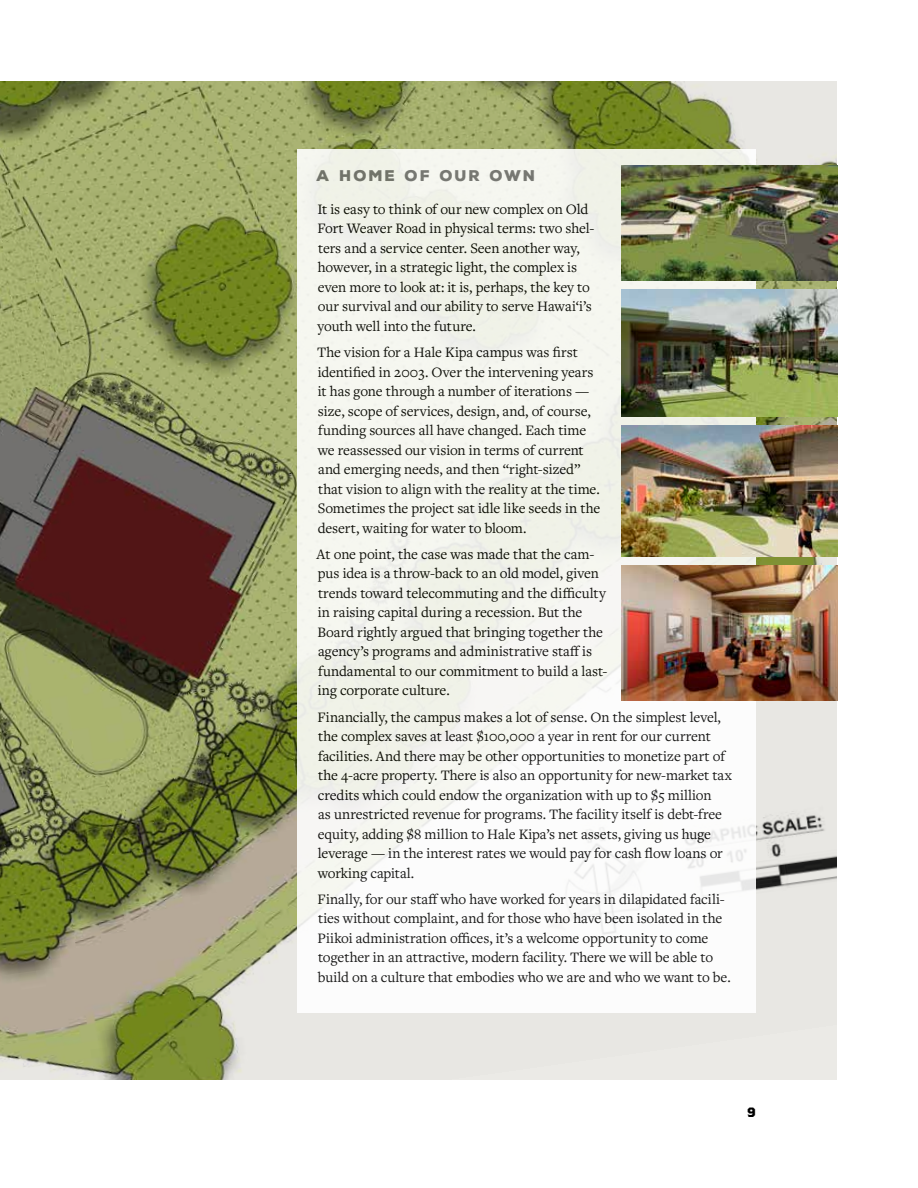
<style>
.page{position:relative;width:918px;height:1188px;background:#fff}
.page>*{position:absolute;margin:0;border:0;box-sizing:border-box;transform-origin:0 0}
.t1{font:15px/19.5px "Freight Text Pro";letter-spacing:-.005em;color:#000}
.t2{font:900 15px "Nexa Rust Sans";letter-spacing:.13em;color:#727273}
.t3{font:700 13.5px "Brothers";color:#000}
</style>
<div class="page">
<img style="left:0;top:81px;width:837px;height:999px">
<div style="left:297px;top:149px;width:458px;height:863px;background:#f6f7f0"></div>
<img style="left:622px;top:166px;width:216px;height:114px">
<img style="left:622px;top:289px;width:216px;height:128px">
<img style="left:622px;top:426px;width:216px;height:130px">
<img style="left:622px;top:565px;width:216px;height:135px">
<p class="t2" style="left:317px;top:165px;width:220px">A HOME OF OUR OWN</p>
<p class="t1" style="left:317px;top:199px;width:279px">It is easy to think of our new complex on Old Fort Weaver Road in physical terms: two shel&shy;ters and a service center. Seen another way, however, in a strategic light, the complex is even more to look at: it is, perhaps, the key to our survival and our ability to serve Hawai‘i’s youth well into the future.</p>
<p class="t1" style="left:317px;top:342px;width:285px">The vision for a Hale Kipa campus was first identified in 2003. Over the intervening years it has gone through a number of iterations — size, scope of services, design, and, of course, funding sources all have changed. Each time we reassessed our vision in terms of current and emerging needs, and then “right-sized” that vision to align with the reality at the time.<br>Sometimes the project sat idle like seeds in the desert, waiting for water to bloom.</p>
<p class="t1" style="left:317px;top:544px;width:292px">At one point, the case was made that the cam&shy;pus idea is a throw-back to an old model, given trends toward telecommuting and the difficulty in raising capital during a recession. But the Board rightly argued that bringing together the agency’s programs and administrative staff is fundamental to our commitment to build a last&shy;ing corporate culture.</p>
<p class="t1" style="left:318px;top:707px;width:416px">Financially, the campus makes a lot of sense. On the simplest level, the complex saves at least $100,000 a year in rent for our current facilities. And there may be other opportunities to monetize part of the 4-acre property. There is also an opportunity for new-market tax credits which could endow the organization with up to $5 million<br>as unrestricted revenue for programs. The facility itself is debt-free equity, adding $8 million to Hale Kipa’s net assets, giving us huge leverage — in the interest rates we would pay for cash flow loans or working capital.</p>
<p class="t1" style="left:318px;top:889px;width:415px">Finally, for our staff who have worked for years in dilapidated facili&shy;ties without complaint, and for those who have been isolated in the Piikoi administration offices, it’s a welcome opportunity to come together in an attractive, modern facility. There we will be able to build on a culture that embodies who we are and who we want to be.</p>
<p class="t3" style="left:747px;top:1104px;width:10px">9</p>
</div>
